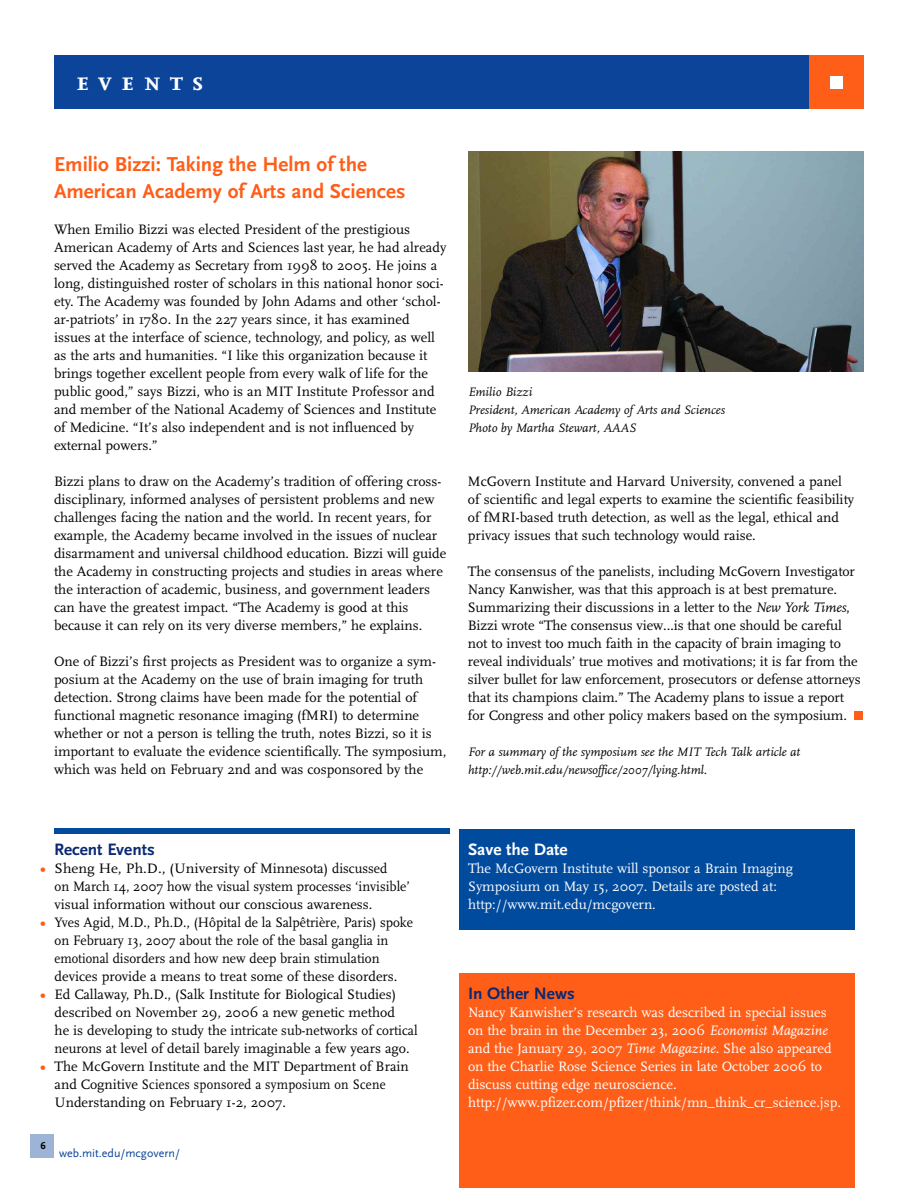
<style>
.page{position:relative;width:918px;height:1188px;background:#fff}
.page>*{position:absolute;margin:0;border:0;box-sizing:border-box;transform-origin:0 0}
.t1{font:700 27px "Scala Caps";letter-spacing:.35em;color:#fff}
.t2{font:700 21px/27px "Scala Sans";color:#fe5e18}
.t3{font:700 17.25px "Scala Sans";color:#0a2972}
.t4{font:700 17.25px "Scala Sans";color:#fff}
.t5{font:14.25px/18px "Scala";color:#000}
.t6{font:14.25px/18px "Scala";color:#fff}
.t7{font:14.25px/18px "Scala";color:#000;scale:.95 1}
.t8{font:14.25px/18px "Scala";color:#000;scale:1.05 1}
.t9{font:italic 12.75px/18px "Scala";color:#000}
.t10{font:12px "Scala Sans";color:#0b4499}
.t11{font:700 10.5px "Scala Sans Caps";color:#000}
.s1{font-style:italic}
.s2{font-family:"Scala Sans";font-weight:700;color:#fe5e18}
</style>
<div class="page">
<div style="left:459px;top:974px;width:396px;height:214px;background:#fe5e18"></div>
<div style="left:459px;top:830px;width:396px;height:100px;background:#004b9e"></div>
<div style="left:31px;top:1134px;width:23px;height:23px;background:#9eb4d6"></div>
<div style="left:54px;top:56px;width:756px;height:54px;background:#0b4499"></div>
<div style="left:809px;top:56px;width:55px;height:54px;background:#fe5e18"></div>
<div style="left:830px;top:76px;width:13px;height:13px;background:#fff"></div>
<img style="left:468px;top:152px;width:396px;height:219px">
<div style="left:854px;top:711px;width:9px;height:9px;background:#fe5e18"></div>
<div style="left:54px;top:829px;width:396px;height:5px;background:#004b9e"></div>
<h1 class="t1" style="left:76px;top:65px;width:128px">events</h1>
<h2 class="t2" style="left:54px;top:152px;width:353px">Emilio Bizzi: Taking the Helm of the<br>American Academy of Arts and Sciences</h2>
<p class="t5" style="left:54px;top:220px;width:394px">When Emilio Bizzi was elected President of the prestigious American Academy of Arts and Sciences last year, he had already served the Academy as Secretary from 1998 to 2005. He joins a long, distinguished roster of scholars in this national honor soci&shy;ety. The Academy was founded by John Adams and other ‘schol&shy;ar-patriots’ in 1780. In the 227 years since, it has examined issues at the interface of science, technology, and policy, as well as the arts and humanities. “I like this organization because it brings together excellent people from every walk of life for the public good,” says Bizzi, who is an MIT Institute Professor and and member of the National Academy of Sciences and Institute of Medicine. “It’s also independent and is not influenced by external powers.”</p>
<p class="t5" style="left:54px;top:472px;width:394px">Bizzi plans to draw on the Academy’s tradition of offering cross&shy;disciplinary, informed analyses of persistent problems and new challenges facing the nation and the world. In recent years, for example, the Academy became involved in the issues of nuclear disarmament and universal childhood education. Bizzi will guide the Academy in constructing projects and studies in areas where the interaction of academic, business, and government leaders can have the greatest impact. “The Academy is good at this because it can rely on its very diverse members,” he explains.</p>
<p class="t5" style="left:54px;top:652px;width:394px">One of Bizzi’s first projects as President was to organize a sym&shy;posium at the Academy on the use of brain imaging for truth detection. Strong claims have been made for the potential of functional magnetic resonance imaging (fMRI) to determine whether or not a person is telling the truth, notes Bizzi, so it is important to evaluate the evidence scientifically. The symposium, which was held on February 2nd and was cosponsored by the</p>
<p class="t9" style="left:468px;top:383px;width:258px">Emilio Bizzi<br>President, American Academy of Arts and Sciences<br>Photo by Martha Stewart, AAAS</p>
<p class="t5" style="left:468px;top:472px;width:388px">McGovern Institute and Harvard University, convened a panel of scientific and legal experts to examine the scientific feasibility of fMRI-based truth detection, as well as the legal, ethical and privacy issues that such technology would raise.</p>
<p class="t5" style="left:468px;top:562px;width:394px">The consensus of the panelists, including McGovern Investigator Nancy Kanwisher, was that this approach is at best premature.<br>Summarizing their discussions in a letter to the <span class="s1">New York Times</span>, Bizzi wrote “The consensus view…is that one should be careful not to invest too much faith in the capacity of brain imaging to reveal individuals’ true motives and motivations; it is far from the silver bullet for law enforcement, prosecutors or defense attorneys that its champions claim.” The Academy plans to issue a report for Congress and other policy makers based on the symposium.</p>
<p class="t9" style="left:468px;top:743px;width:334px">For a summary of the symposium see the MIT Tech Talk article at http://web.mit.edu/newsoffice/2007/lying.html.</p>
<p class="t3" style="left:54px;top:842px;width:102px">Recent Events</p>
<p class="t8" style="left:55px;top:859px;width:340px;text-indent:-14px"><span class="s2">•</span> Sheng He, Ph.D., (University of Minnesota) discussed<br>on March 14, 2007 how the visual system processes ‘invisible’ visual information without our conscious awareness.</p>
<p class="t7" style="left:55px;top:913px;width:379px;text-indent:-14px"><span class="s2">•</span> Yves Agid, M.D., Ph.D., (Hôpital de la Salpêtriere, Paris) spoke on February 13, 2007 about the role of the basal ganglia in emotional disorders and how new deep brain stimulation devices provide a means to treat some of these disorders.</p>
<p class="t5" style="left:55px;top:985px;width:365px;text-indent:-14px"><span class="s2">•</span> Ed Callaway, Ph.D., (Salk Institute for Biological Studies) described on November 29, 2006 a new genetic method<br>he is developing to study the intricate sub-networks of cortical neurons at level of detail barely imaginable a few years ago.</p>
<p class="t5" style="left:55px;top:1057px;width:356px;text-indent:-14px"><span class="s2">•</span> The McGovern Institute and the MIT Department of Brain and Cognitive Sciences sponsored a symposium on Scene<br>Understanding on February 1-2, 2007.</p>
<p class="t11" style="left:40px;top:1139px;width:7px">6</p>
<p class="t10" style="left:59px;top:1149px;width:122px">web.mit.edu/mcgovern/</p>
<p class="t4" style="left:468px;top:842px;width:101px">Save the Date</p>
<p class="t6" style="left:468px;top:859px;width:326px">The McGovern Institute will sponsor a Brain Imaging<br>Symposium on May 15, 2007. Details are posted at: http://www.mit.edu/mcgovern.</p>
<p class="t3" style="left:468px;top:986px;width:108px">In Other News</p>
<p class="t6" style="left:468px;top:1003px;width:375px">Nancy Kanwisher’s research was described in special issues on the brain in the December 23, 2006 <span class="s1">Economist Magazine </span>and the January 29, 2007 <span class="s1">Time Magazine</span>. She also appeared on the Charlie Rose Science Series in late October 2006 to discuss cutting edge neuroscience. http://www.pfizer.com/pfizer/think/mn_think_cr_science.jsp.</p>
</div>
